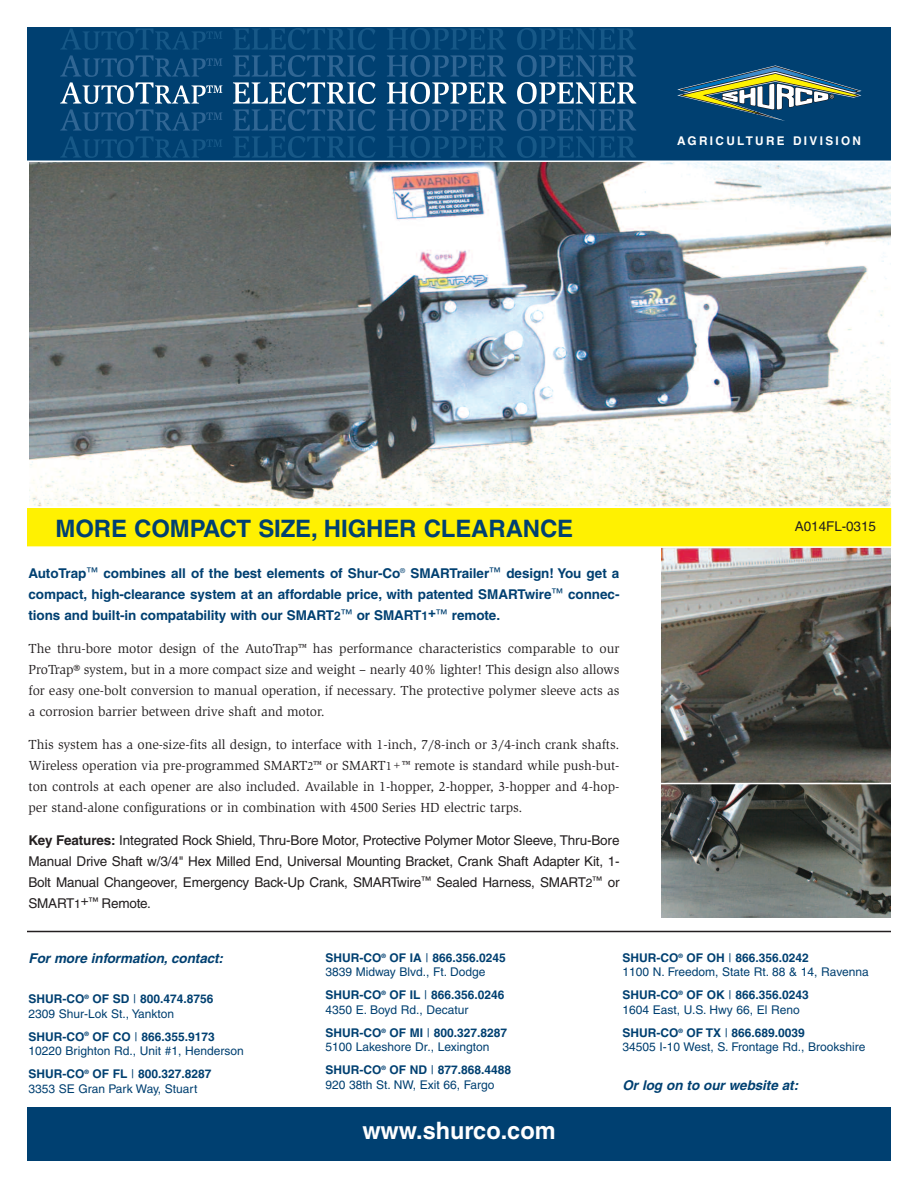
<style>
.page{position:relative;width:918px;height:1188px;background:#fff}
.page>*{position:absolute;margin:0;border:0;box-sizing:border-box;transform-origin:0 0}
.t1{font:700 24px "Helvetica";letter-spacing:-.005em;color:#004071}
.t2{font:700 24px "Helvetica";color:#fff}
.t3{font:13.5px/21px "Slimbach";letter-spacing:-.005em;color:#231f20;text-align:justify}
.t4{font:13.5px/21px "Helvetica";letter-spacing:-.015em;color:#231f20;text-align:justify}
.t5{font:700 13.5px/21px "Helvetica";letter-spacing:-.005em;color:#004071;text-align:justify}
.t6{font:italic 700 13.5px "Helvetica";letter-spacing:-.005em;color:#004071}
.t7{font:12px/14.4px "Helvetica";color:#004071}
.t8{font:700 12px/14.4px "Helvetica";color:#004071}
.t9{font:700 12px "Helvetica";letter-spacing:.2em;color:#fff}
.s1{font-weight:400;font-size:12px}
.s2{font-size:12px}
.s3{font-size:10.5px}
.s4{font-weight:700}
.s5{font-weight:400}
</style>
<div class="page">
<img style="left:662px;top:784px;width:229px;height:134px">
<svg style="left:662px;top:548px;width:229px;height:235px;background:#67635e"></svg>
<img style="left:29px;top:162px;width:862px;height:344px">
<div style="left:27px;top:1107px;width:864px;height:54px;background:#004071"></div>
<div style="left:27px;top:508px;width:864px;height:38px;background:#fff101"></div>
<div style="left:25px;top:506px;width:868px;height:42px;border:2px solid #fff"></div>
<hr style="left:27px;top:931px;width:864px;height:1px;background:#231f20">
<div style="left:27px;top:27px;width:864px;height:135px;background:#004071"></div>
<svg style="left:60px;top:28px;width:162px;height:130px"></svg>
<svg style="left:233px;top:28px;width:143px;height:130px"></svg>
<svg style="left:387px;top:28px;width:119px;height:130px"></svg>
<svg style="left:517px;top:28px;width:119px;height:130px"></svg>
<hr style="left:25px;top:161px;width:870px;height:1px;background:#fff">
<svg style="left:677px;top:65px;width:185px;height:56px"></svg>
<p class="t9" style="left:677px;top:136px;width:185px">AGRICULTURE DIVISION</p>
<h1 class="t1" style="left:56px;top:520px;width:519px">MORE COMPACT SIZE, HIGHER CLEARANCE</h1>
<p class="t4" style="left:795px;top:517px;width:83px">A014FL-0315</p>
<p class="t5" style="left:28px;top:564px;width:593px">AutoTrap<span class="s1">™</span> combines all of the best elements of Shur-Co<sup>®</sup> SMARTrailer<span class="s1">™</span> design! You get a compact, high-clearance system at an affordable price, with patented SMARTwire<span class="s1">™</span> connec&shy;tions and built-in compatability with our SMART<span class="s2">2</span><span class="s1">™</span> or SMART<span class="s2">1</span>+<span class="s1">™</span> remote.</p>
<p class="t3" style="left:28px;top:639px;width:593px">The thru-bore motor design of the AutoTrap™ has performance characteristics comparable to our ProTrap® system, but in a more compact size and weight – nearly 40% lighter! This design also allows for easy one-bolt conversion to manual operation, if necessary. The protective polymer sleeve acts as a corrosion barrier between drive shaft and motor.</p>
<p class="t3" style="left:29px;top:735px;width:593px">This system has a one-size-fits all design, to interface with 1-inch, 7/8-inch or 3/4-inch crank shafts.<br>Wireless operation via pre-programmed SMART<span class="s2">2</span>™ or SMART<span class="s2">1</span><span class="s3">+</span>™ remote is standard while push-but&shy;ton controls at each opener are also included. Available in 1-hopper, 2-hopper, 3-hopper and 4-hop&shy;per stand-alone configurations or in combination with 4500 Series HD electric tarps.</p>
<p class="t4" style="left:28px;top:831px;width:593px"><span class="s4">Key Features:</span> Integrated Rock Shield, Thru-Bore Motor, Protective Polymer Motor Sleeve, Thru-Bore Manual Drive Shaft w/3/4" Hex Milled End, Universal Mounting Bracket, Crank Shaft Adapter Kit, 1- Bolt Manual Changeover, Emergency Back-Up Crank, SMARTwire<sup>™</sup> Sealed Harness, SMART<span class="s2">2</span><sup>™</sup> or SMART<span class="s2">1</span>+<sup>™</sup> Remote.</p>
<p class="t6" style="left:28px;top:953px;width:196px">For more information, contact:</p>
<p class="t7" style="left:28px;top:993px;width:186px"><span class="s4">SHUR-CO</span><sup>®</sup> <span class="s4">OF SD</span> | <span class="s4">800.474.8756<br></span>2309 Shur-Lok St., Yankton</p>
<p class="t7" style="left:28px;top:1030px;width:217px"><span class="s4">SHUR-CO</span><sup>®</sup> <span class="s4">OF CO</span> | <span class="s4">866.355.9173<br></span>10220 Brighton Rd., Unit #1, Henderson</p>
<p class="t7" style="left:28px;top:1068px;width:184px"><span class="s4">SHUR-CO</span><sup>®</sup> <span class="s4">OF FL</span> | <span class="s4">800.327.8287<br></span>3353 SE Gran Park Way, Stuart</p>
<p class="t7" style="left:326px;top:952px;width:182px"><span class="s4">SHUR-CO</span><sup>®</sup> <span class="s4">OF IA</span> | <span class="s4">866.356.0245<br></span>3839 Midway Blvd., Ft. Dodge</p>
<p class="t8" style="left:325px;top:989px;width:180px">SHUR-CO<sup>®</sup> OF IL <span class="s5">|</span> 866.356.0246<br><span class="s5">4350 E. Boyd Rd., Decatur</span></p>
<p class="t7" style="left:325px;top:1027px;width:183px"><span class="s4">SHUR-CO</span><sup>®</sup> <span class="s4">OF MI</span> | <span class="s4">800.327.8287<br></span>5100 Lakeshore Dr., Lexington</p>
<p class="t7" style="left:325px;top:1064px;width:187px"><span class="s4">SHUR-CO</span><sup>®</sup> <span class="s4">OF ND</span> | <span class="s4">877.868.4488<br></span>920 38th St. NW, Exit 66, Fargo</p>
<h1 class="t2" style="left:362px;top:1122px;width:195px">www.shurco.com</h1>
<p class="t7" style="left:622px;top:952px;width:248px"><span class="s4">SHUR-CO</span><sup>®</sup> <span class="s4">OF OH</span> | <span class="s4">866.356.0242<br></span>1100 N. Freedom, State Rt. 88 &amp; 14, Ravenna</p>
<p class="t7" style="left:622px;top:989px;width:188px"><span class="s4">SHUR-CO</span><sup>®</sup> <span class="s4">OF OK</span> | <span class="s4">866.356.0243<br></span>1604 East, U.S. Hwy 66, El Reno</p>
<p class="t7" style="left:622px;top:1027px;width:245px"><span class="s4">SHUR-CO</span><sup>®</sup> <span class="s4">OF TX</span> | <span class="s4">866.689.0039<br></span>34505 I-10 West, S. Frontage Rd., Brookshire</p>
<p class="t6" style="left:622px;top:1080px;width:177px">Or log on to our website at:</p>
</div>
